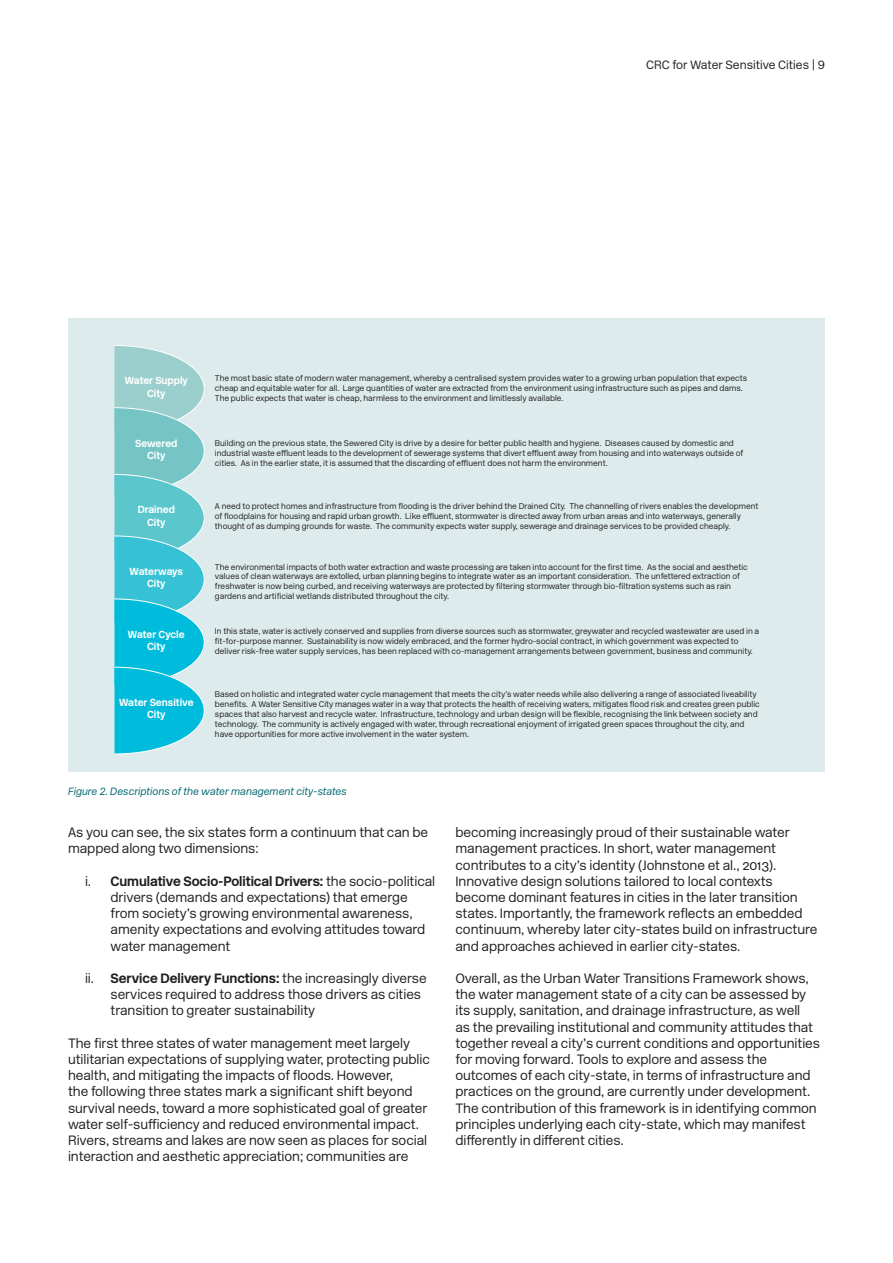
<style>
.page{position:relative;width:893px;height:1263px;background:#fff}
.page>*{position:absolute;margin:0;border:0;box-sizing:border-box;transform-origin:0 0}
.t1{font:300 13.5px/16.2px "New Rail Alphabet";letter-spacing:-.005em;color:#231f20}
.t2{font:300 12px "New Rail Alphabet";color:#231f20}
.t3{font:italic 300 10.5px "New Rail Alphabet";color:#006772}
.t4{font:700 10.2px/12.3px "New Rail Alphabet";color:#fff;text-align:center}
.t5{font:300 8.25px/9.9px "New Rail Alphabet";color:#231f20}
.s1{font-weight:700}
</style>
<div class="page">
<div style="left:68px;top:319px;width:757px;height:453px;background:#ddebec"></div>
<svg style="left:114px;top:345px;width:91px;height:410px;background:#5cc9d6"></svg>
<h2 class="t2" style="left:646px;top:56px;width:180px">CRC for Water Sensitive Cities | 9</h2>
<p class="t4" style="left:125px;top:374px;width:65px">Water Supply<br>City</p>
<p class="t4" style="left:135px;top:437px;width:44px">Sewered<br>City</p>
<p class="t4" style="left:138px;top:503px;width:39px">Drained<br>City</p>
<p class="t4" style="left:130px;top:565px;width:55px">Waterways<br>City</p>
<p class="t4" style="left:128px;top:628px;width:58px">Water Cycle<br>City</p>
<p class="t4" style="left:119px;top:696px;width:76px">Water Sensitive<br>City</p>
<p class="t5" style="left:215px;top:373px;width:534px">The most basic state of modern water management, whereby a centralised system provides water to a growing urban population that expects cheap and equitable water for all. Large quantities of water are extracted from the environment using infrastructure such as pipes and dams.<br>The public expects that water is cheap, harmless to the environment and limitlessly available.</p>
<p class="t5" style="left:215px;top:438px;width:530px">Building on the previous state, the Sewered City is drive by a desire for better public health and hygiene. Diseases caused by domestic and industrial waste effluent leads to the development of sewerage systems that divert effluent away from housing and into waterways outside of cities. As in the earlier state, it is assumed that the discarding of effluent does not harm the environment.</p>
<p class="t5" style="left:215px;top:501px;width:545px">A need to protect homes and infrastructure from flooding is the driver behind the Drained City. The channelling of rivers enables the development of floodplains for housing and rapid urban growth. Like effluent, stormwater is directed away from urban areas and into waterways, generally thought of as dumping grounds for waste. The community expects water supply, sewerage and drainage services to be provided cheaply.</p>
<p class="t5" style="left:215px;top:561px;width:534px">The environmental impacts of both water extraction and waste processing are taken into account for the first time. As the social and aesthetic values of clean waterways are extolled, urban planning begins to integrate water as an important consideration. The unfettered extraction of freshwater is now being curbed, and receiving waterways are protected by filtering stormwater through bio-filtration systems such as rain gardens and artificial wetlands distributed throughout the city.</p>
<p class="t5" style="left:215px;top:626px;width:546px">In this state, water is actively conserved and supplies from diverse sources such as stormwater, greywater and recycled wastewater are used in a fit-for-purpose manner. Sustainability is now widely embraced, and the former hydro-social contract, in which government was expected to deliver risk-free water supply services, has been replaced with co-management arrangements between government, business and community.</p>
<p class="t5" style="left:215px;top:689px;width:546px">Based on holistic and integrated water cycle management that meets the city’s water needs while also delivering a range of associated liveability benefits. A Water Sensitive City manages water in a way that protects the health of receiving waters, mitigates flood risk and creates green public spaces that also harvest and recycle water. Infrastructure, technology and urban design will be flexible, recognising the link between society and technology. The community is actively engaged with water, through recreational enjoyment of irrigated green spaces throughout the city, and have opportunities for more active involvement in the water system.</p>
<p class="t3" style="left:68px;top:784px;width:280px">Figure 2. Descriptions of the water management city-states</p>
<h1 class="t1" style="left:68px;top:824px;width:362px">As you can see, the six states form a continuum that can be mapped along two dimensions:</h1>
<h1 class="t1" style="left:111px;top:873px;width:326px;text-indent:-26px">i. <span class="s1">Cumulative Socio-Political Drivers:</span> the socio-political drivers (demands and expectations) that emerge from society’s growing environmental awareness, amenity expectations and evolving attitudes toward water management</h1>
<h1 class="t1" style="left:111px;top:970px;width:318px;text-indent:-26px">ii. <span class="s1">Service Delivery Functions:</span> the increasingly diverse services required to address those drivers as cities transition to greater sustainability</h1>
<p class="t1" style="left:68px;top:1035px;width:364px">The first three states of water management meet largely utilitarian expectations of supplying water, protecting public health, and mitigating the impacts of floods. However,<br>the following three states mark a significant shift beyond survival needs, toward a more sophisticated goal of greater water self-sufficiency and reduced environmental impact.<br>Rivers, streams and lakes are now seen as places for social interaction and aesthetic appreciation; communities are</p>
<p class="t1" style="left:455px;top:824px;width:364px">becoming increasingly proud of their sustainable water management practices. In short, water management contributes to a city’s identity (Johnstone et al., 2013).<br>Innovative design solutions tailored to local contexts become dominant features in cities in the later transition states. Importantly, the framework reflects an embedded continuum, whereby later city-states build on infrastructure and approaches achieved in earlier city-states.</p>
<p class="t1" style="left:455px;top:970px;width:366px">Overall, as the Urban Water Transitions Framework shows, the water management state of a city can be assessed by its supply, sanitation, and drainage infrastructure, as well<br>as the prevailing institutional and community attitudes that together reveal a city’s current conditions and opportunities for moving forward. Tools to explore and assess the outcomes of each city-state, in terms of infrastructure and practices on the ground, are currently under development.<br>The contribution of this framework is in identifying common principles underlying each city-state, which may manifest differently in different cities.</p>
</div>
